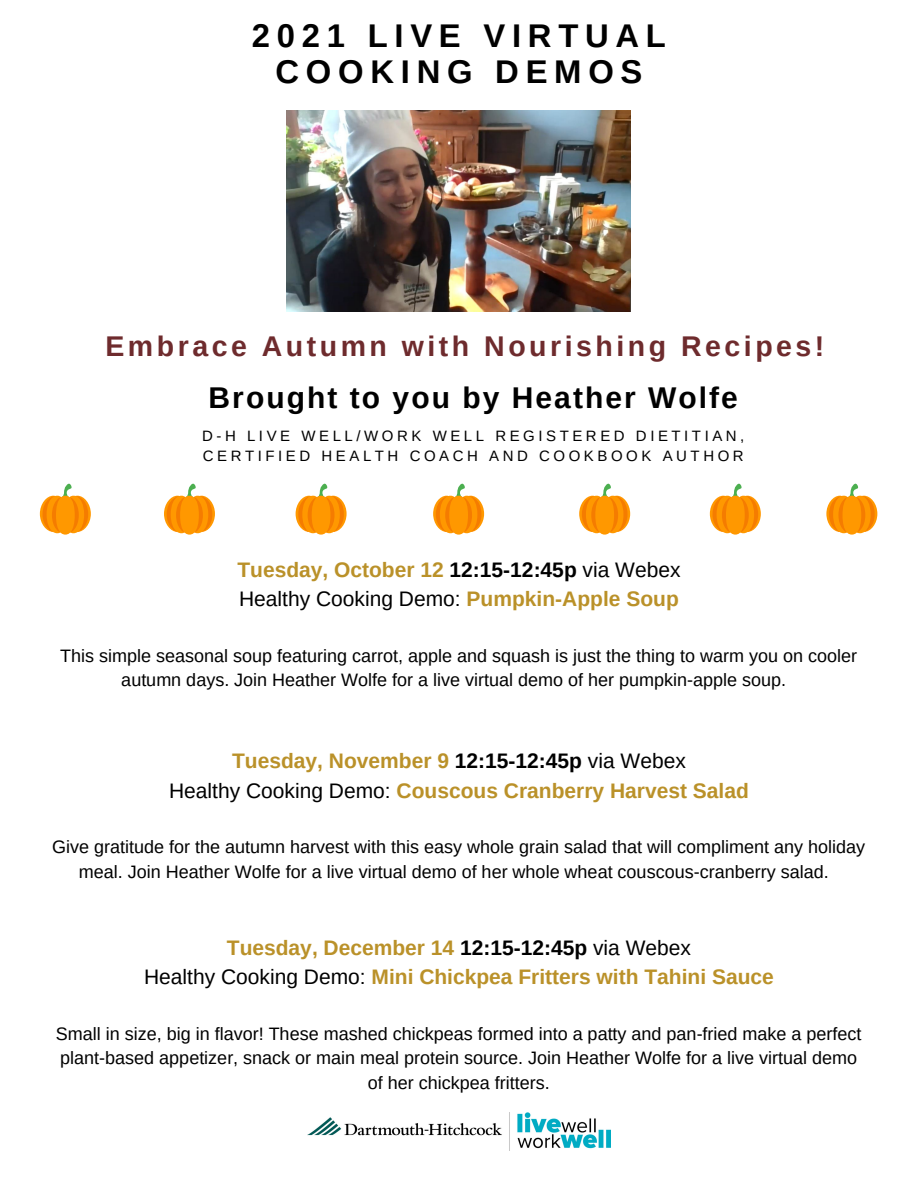
<style>
.page{position:relative;width:918px;height:1188px;background:#fff}
.page>*{position:absolute;margin:0;border:0;box-sizing:border-box;transform-origin:0 0}
.t1{font:700 32.85px/36px "Arimo";letter-spacing:.205em;color:#000;text-align:center}
.t2{font:700 30px "Arimo";letter-spacing:.07em;color:#000}
.t3{font:700 28.5px "Arimo";letter-spacing:.125em;color:#6e2b2d}
.t4{font:700 21px "Arimo";color:#ba9129}
.t5{font:21px "Arimo";color:#000}
.t6{font:18px/24.8px "Arimo";color:#000;text-align:center}
.t7{font:15px "Arimo";letter-spacing:.235em;color:#000}
.s1{color:#000}
.s2{font-weight:400;color:#000}
.s3{font-weight:700;color:#ba9129}
</style>
<div class="page">
<img style="left:308px;top:1113px;width:303px;height:38px">
<img style="left:287px;top:110px;width:344px;height:202px">
<svg style="left:56px;top:496px;width:19px;height:39px"></svg>
<svg style="left:40px;top:483px;width:51px;height:50px"></svg>
<svg style="left:595px;top:496px;width:19px;height:39px"></svg>
<svg style="left:579px;top:483px;width:51px;height:50px"></svg>
<svg style="left:449px;top:496px;width:19px;height:39px"></svg>
<svg style="left:433px;top:483px;width:51px;height:50px"></svg>
<div style="left:312px;top:496px;width:18px;height:39px;background:#ff9800;border-radius:50%"></div>
<svg style="left:296px;top:483px;width:51px;height:50px"></svg>
<div style="left:843px;top:496px;width:18px;height:39px;background:#ff9800;border-radius:50%"></div>
<svg style="left:826px;top:483px;width:51px;height:50px"></svg>
<svg style="left:726px;top:496px;width:19px;height:39px"></svg>
<svg style="left:710px;top:483px;width:51px;height:50px"></svg>
<svg style="left:180px;top:496px;width:19px;height:39px"></svg>
<svg style="left:164px;top:483px;width:51px;height:50px"></svg>
<p class="t1" style="left:252px;top:18px;width:416px">2021 LIVE VIRTUAL<br>COOKING DEMOS</p>
<p class="t3" style="left:105px;top:331px;width:720px">Embrace Autumn with Nourishing Recipes!</p>
<p class="t2" style="left:209px;top:381px;width:531px">Brought to you by Heather Wolfe</p>
<p class="t7" style="left:202px;top:427px;width:544px">D-H LIVE WELL/WORK WELL REGISTERED DIETITIAN,</p>
<p class="t7" style="left:203px;top:447px;width:542px">CERTIFIED HEALTH COACH AND COOKBOOK AUTHOR</p>
<p class="t4" style="left:237px;top:558px;width:445px">Tuesday, October 12 <span class="s1">12:15-12:45p</span> <span class="s2">via Webex</span></p>
<p class="t5" style="left:239px;top:587px;width:441px">Healthy Cooking Demo: <span class="s3">Pumpkin-Apple Soup</span></p>
<p class="t6" style="left:60px;top:643px;width:798px">This simple seasonal soup featuring carrot, apple and squash is just the thing to warm you on cooler autumn days. Join Heather Wolfe for a live virtual demo of her pumpkin-apple soup.</p>
<p class="t4" style="left:232px;top:749px;width:455px">Tuesday, November 9 <span class="s1">12:15-12:45p</span> <span class="s2">via Webex</span></p>
<p class="t4" style="left:169px;top:779px;width:581px"><span class="s2">Healthy Cooking Demo:</span> Couscous Cranberry Harvest Salad</p>
<p class="t6" style="left:52px;top:834px;width:814px">Give gratitude for the autumn harvest with this easy whole grain salad that will compliment any holiday meal. Join Heather Wolfe for a live virtual demo of her whole wheat couscous-cranberry salad.</p>
<p class="t4" style="left:227px;top:936px;width:466px">Tuesday, December 14 <span class="s1">12:15-12:45p</span> <span class="s2">via Webex</span></p>
<p class="t4" style="left:144px;top:965px;width:631px"><span class="s2">Healthy Cooking Demo:</span> Mini Chickpea Fritters with Tahini Sauce</p>
<p class="t6" style="left:56px;top:1021px;width:807px">Small in size, big in flavor! These mashed chickpeas formed into a patty and pan-fried make a perfect plant-based appetizer, snack or main meal protein source. Join Heather Wolfe for a live virtual demo of her chickpea fritters.</p>
</div>
